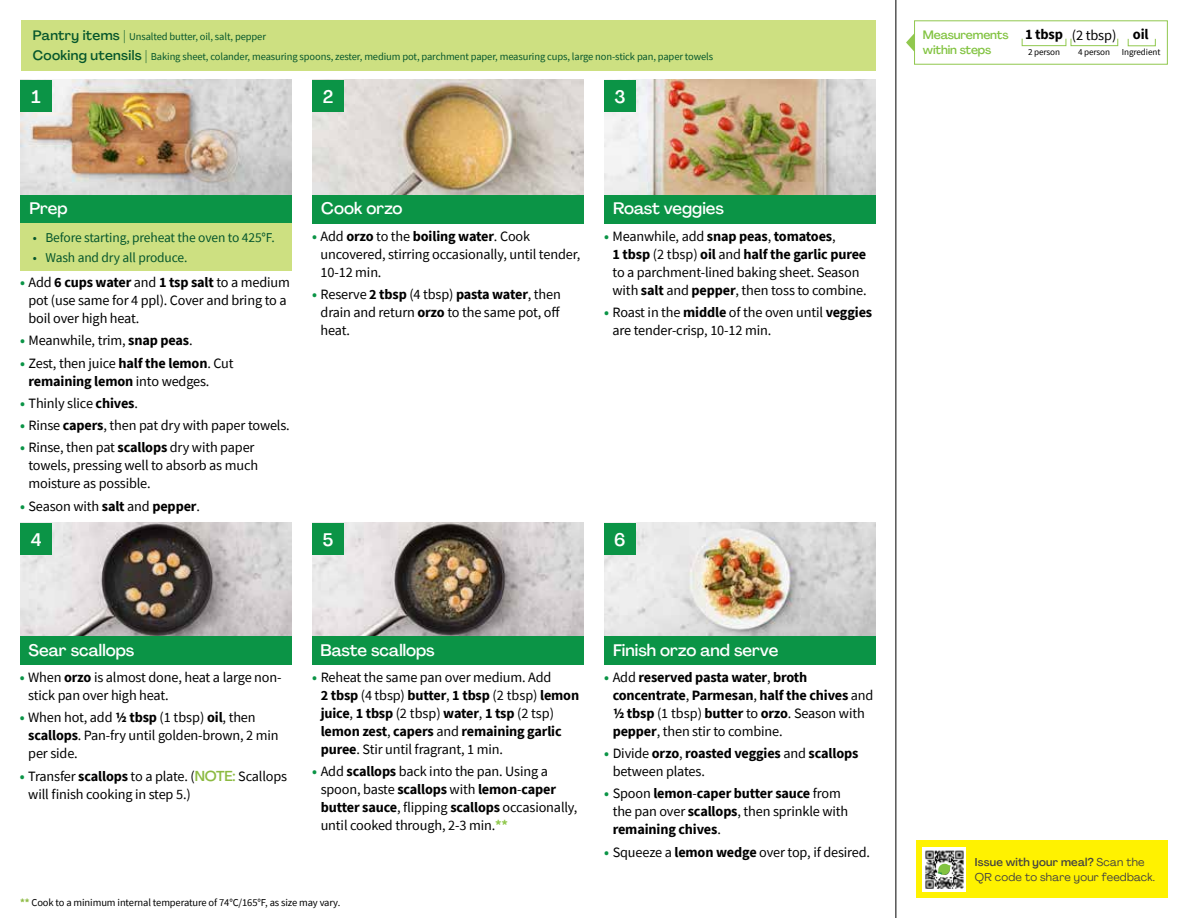
<style>
.page{position:relative;width:1188px;height:918px;background:#fff}
.page>*{position:absolute;margin:0;border:0;box-sizing:border-box;transform-origin:0 0}
.t1{font:500 18px "Agrandir";color:#fff}
.t2{font:500 16.5px "Agrandir";color:#fff}
.t3{font:700 14.4px "Source Sans Pro";letter-spacing:-.01em;color:#000}
.t4{font:14.25px/18px "Source Sans Pro";letter-spacing:-.01em;color:#000}
.t5{font:700 14.25px/18px "Source Sans Pro";letter-spacing:-.01em;color:#000}
.t6{font:13.5px "Source Sans Pro";letter-spacing:-.01em;color:#05562c}
.t7{font:500 13.5px "Agrandir";letter-spacing:.025em;color:#05562c}
.t8{font:500 12px/15.8px "Agrandir";letter-spacing:-.01em;color:#82c341}
.t9{font:11.25px/15px "Agrandir";letter-spacing:.02em;color:#414042}
.t10{font:10.5px "Source Sans Pro";letter-spacing:-.01em;color:#05562c}
.t11{font:10.5px "Source Sans Pro";letter-spacing:-.01em;color:#000}
.t12{font:9.15px "Source Sans Pro";letter-spacing:-.01em;color:#000}
.s1{font-weight:400}
.s2{font-family:"Agrandir";font-weight:500;font-size:13.5px}
.s3{font-weight:700;color:#0b9446}
.s4{font-weight:700}
.s5{font-family:"Agrandir";font-weight:500;color:#8cba42}
.s6{font-weight:700;color:#91c84e}
.s7{font-weight:700;color:#8cba42}
.s8{color:#0b9446}
.s9{font-weight:500}
</style>
<div class="page">
<img style="left:20px;top:523px;width:272px;height:113px">
<img style="left:312px;top:523px;width:272px;height:113px">
<img style="left:604px;top:522px;width:272px;height:114px">
<img style="left:20px;top:80px;width:272px;height:115px">
<img style="left:312px;top:80px;width:272px;height:115px">
<img style="left:604px;top:80px;width:272px;height:115px">
<div style="left:312px;top:195px;width:272px;height:29px;background:#0b9446"></div>
<div style="left:20px;top:195px;width:272px;height:29px;background:#0b9446"></div>
<div style="left:20px;top:636px;width:272px;height:29px;background:#0b9446"></div>
<div style="left:312px;top:636px;width:272px;height:29px;background:#0b9446"></div>
<div style="left:604px;top:636px;width:272px;height:29px;background:#0b9446"></div>
<div style="left:604px;top:195px;width:272px;height:29px;background:#0b9446"></div>
<div style="left:21px;top:20px;width:855px;height:51px;background:#cde081"></div>
<div style="left:20px;top:224px;width:272px;height:47px;background:#cde081"></div>
<hr style="left:896px;top:0;width:1px;height:918px;background:#000">
<div style="left:20px;top:523px;width:32px;height:32px;background:#0b9446"></div>
<div style="left:20px;top:80px;width:32px;height:32px;background:#0b9446"></div>
<div style="left:312px;top:523px;width:32px;height:32px;background:#0b9446"></div>
<div style="left:312px;top:80px;width:32px;height:32px;background:#0b9446"></div>
<div style="left:604px;top:523px;width:32px;height:32px;background:#0b9446"></div>
<div style="left:604px;top:80px;width:32px;height:32px;background:#0b9446"></div>
<div style="left:914px;top:20px;width:254px;height:45px;border:1px solid #91c84e"></div>
<div style="left:1022px;top:38px;width:44px;height:8px;border:1px solid #91c84e"></div>
<div style="left:1071px;top:38px;width:47px;height:8px;border:1px solid #91c84e"></div>
<div style="left:1128px;top:38px;width:28px;height:8px;border:1px solid #91c84e"></div>
<svg style="left:906px;top:33px;width:9px;height:19px"></svg>
<div style="left:916px;top:840px;width:252px;height:58px;background:#fff200"></div>
<img style="left:923px;top:847px;width:43px;height:45px">
<svg style="left:938px;top:864px;width:13px;height:11px"></svg>
<p class="t8" style="left:923px;top:26px;width:87px">Measurements within steps</p>
<p class="t3" style="left:1025px;top:25px;width:125px">1 tbsp <span class="s1">(2 tbsp)</span> oil</p>
<p class="t10" style="left:33px;top:30px;width:235px"><span class="s2">Pantry items |</span> Unsalted butter, oil, salt, pepper</p>
<p class="t7" style="left:33px;top:47px;width:116px">Cooking utensils |</p>
<p class="t12" style="left:1028px;top:47px;width:34px">2 person</p>
<p class="t12" style="left:1078px;top:47px;width:34px">4 person</p>
<p class="t12" style="left:1122px;top:47px;width:40px">Ingredient</p>
<p class="t10" style="left:151px;top:50px;width:564px">Baking sheet, colander, measuring spoons, zester, medium pot, parchment paper, measuring cups, large non-stick pan, paper towels</p>
<p class="t1" style="left:32px;top:86px;width:11px">1</p>
<p class="t1" style="left:323px;top:86px;width:12px">2</p>
<p class="t1" style="left:614px;top:85px;width:13px">3</p>
<p class="t2" style="left:29px;top:198px;width:40px">Prep</p>
<p class="t2" style="left:321px;top:198px;width:83px">Cook orzo</p>
<p class="t2" style="left:613px;top:198px;width:113px">Roast veggies</p>
<p class="t6" style="left:33px;top:229px;width:244px">• Before starting, preheat the oven to 425°F.</p>
<p class="t6" style="left:33px;top:249px;width:156px">• Wash and dry all produce.</p>
<p class="t4" style="left:29px;top:273px;width:263px;text-indent:-9px"><span class="s3">•</span> Add <span class="s4">6 cups water</span> and <span class="s4">1 tsp salt</span> to a medium pot (use same for 4 ppl). Cover and bring to a boil over high heat.</p>
<p class="t4" style="left:20px;top:331px;width:174px"><span class="s3">•</span> Meanwhile, trim, <span class="s4">snap peas</span>.</p>
<p class="t4" style="left:29px;top:354px;width:207px;text-indent:-9px"><span class="s3">•</span> Zest, then juice <span class="s4">half the lemon</span>. Cut <span class="s4">remaining lemon</span> into wedges.</p>
<p class="t4" style="left:20px;top:394px;width:120px"><span class="s3">•</span> Thinly slice <span class="s4">chives</span>.</p>
<p class="t4" style="left:20px;top:416px;width:271px"><span class="s3">•</span> Rinse <span class="s4">capers</span>, then pat dry with paper towels.</p>
<p class="t4" style="left:29px;top:439px;width:231px;text-indent:-9px"><span class="s3">•</span> Rinse, then pat <span class="s4">scallops</span> dry with paper towels, pressing well to absorb as much moisture as possible.</p>
<p class="t4" style="left:20px;top:497px;width:182px"><span class="s3">•</span> Season with <span class="s4">salt</span> and <span class="s4">pepper</span>.</p>
<p class="t4" style="left:321px;top:227px;width:261px;text-indent:-9px"><span class="s3">•</span> Add <span class="s4">orzo</span> to the <span class="s4">boiling water</span>. Cook uncovered, stirring occasionally, until tender,<br>10-12 min.</p>
<p class="t4" style="left:321px;top:285px;width:242px;text-align:justify;text-indent:-9px"><span class="s3">•</span> Reserve <span class="s4">2 tbsp</span> (4 tbsp) <span class="s4">pasta water</span>, then drain and return <span class="s4">orzo</span> to the same pot, off heat.</p>
<p class="t4" style="left:613px;top:227px;width:256px;text-indent:-9px"><span class="s3">•</span> Meanwhile, add <span class="s4">snap peas</span>, <span class="s4">tomatoes</span>,<br><span class="s4">1 tbsp</span> (2 tbsp) <span class="s4">oil</span> and <span class="s4">half the garlic puree </span>to a parchment-lined baking sheet. Season with <span class="s4">salt</span> and <span class="s4">pepper</span>, then toss to combine.</p>
<p class="t4" style="left:613px;top:303px;width:261px;text-indent:-9px"><span class="s3">•</span> Roast in the <span class="s4">middle</span> of the oven until <span class="s4">veggies </span>are tender-crisp, 10-12 min.</p>
<p class="t1" style="left:31px;top:528px;width:12px">4</p>
<p class="t1" style="left:323px;top:528px;width:12px">5</p>
<p class="t1" style="left:614px;top:528px;width:13px">6</p>
<p class="t2" style="left:29px;top:640px;width:107px">Sear scallops</p>
<p class="t2" style="left:321px;top:640px;width:116px">Baste scallops</p>
<p class="t2" style="left:613px;top:640px;width:167px">Finish orzo and serve</p>
<p class="t4" style="left:28px;top:668px;width:255px;text-indent:-9px"><span class="s3">•</span> When <span class="s4">orzo</span> is almost done, heat a large non&shy;stick pan over high heat.</p>
<p class="t4" style="left:28px;top:708px;width:252px;text-indent:-9px"><span class="s3">•</span> When hot, add <span class="s4">1/2 tbsp</span> (1 tbsp) <span class="s4">oil</span>, then <span class="s4">scallops</span>. Pan-fry until golden-brown, 2 min per side.</p>
<p class="t4" style="left:28px;top:768px;width:261px;text-indent:-9px"><span class="s3">•</span> Transfer <span class="s4">scallops</span> to a plate. (<span class="s5">NOTE:</span> Scallops will finish cooking in step 5.)</p>
<p class="t4" style="left:321px;top:668px;width:260px;text-indent:-9px"><span class="s3">•</span> Reheat the same pan over medium. Add<br><span class="s4">2 tbsp</span> (4 tbsp) <span class="s4">butter</span>, <span class="s4">1 tbsp</span> (2 tbsp) <span class="s4">lemon juice</span>, <span class="s4">1 tbsp</span> (2 tbsp) <span class="s4">water</span>, <span class="s4">1 tsp</span> (2 tsp) <span class="s4">lemon zest</span>, <span class="s4">capers</span> and <span class="s4">remaining garlic puree</span>. Stir until fragrant, 1 min.</p>
<p class="t4" style="left:321px;top:762px;width:258px;text-indent:-9px"><span class="s3">•</span> Add <span class="s4">scallops</span> back into the pan. Using a spoon, baste <span class="s4">scallops</span> with <span class="s4">lemon</span>-<span class="s4">caper butter sauce</span>, flipping <span class="s4">scallops</span> occasionally, until cooked through, 2-3 min.<span class="s6">**</span></p>
<p class="t11" style="left:20px;top:895px;width:322px"><span class="s7">**</span> Cook to a minimum internal temperature of 74°C/165°F, as size may vary.</p>
<p class="t5" style="left:613px;top:668px;width:262px;text-indent:-9px"><span class="s8">•</span> <span class="s1">Add</span> reserved pasta water<span class="s1">,</span> broth concentrate<span class="s1">,</span> Parmesan<span class="s1">,</span> half the chives <span class="s1">and </span>1/2 tbsp <span class="s1">(1 tbsp)</span> butter <span class="s1">to</span> orzo<span class="s1">. Season with </span>pepper<span class="s1">, then stir to combine.</span></p>
<p class="t5" style="left:613px;top:744px;width:247px;text-indent:-9px"><span class="s8">•</span> <span class="s1">Divide</span> orzo<span class="s1">,</span> roasted veggies <span class="s1">and</span> scallops <span class="s1">between plates.</span></p>
<p class="t5" style="left:613px;top:784px;width:237px;text-indent:-9px"><span class="s8">•</span> <span class="s1">Spoon</span> lemon<span class="s1">-</span>caper butter sauce <span class="s1">from the pan over</span> scallops<span class="s1">, then sprinkle with </span>remaining chives<span class="s1">.</span></p>
<p class="t4" style="left:604px;top:843px;width:267px"><span class="s3">•</span> Squeeze a <span class="s4">lemon wedge</span> over top, if desired.</p>
<p class="t9" style="left:975px;top:855px;width:182px"><span class="s9">Issue with your meal?</span> Scan the<br>QR code to share your feedback.</p>
</div>
